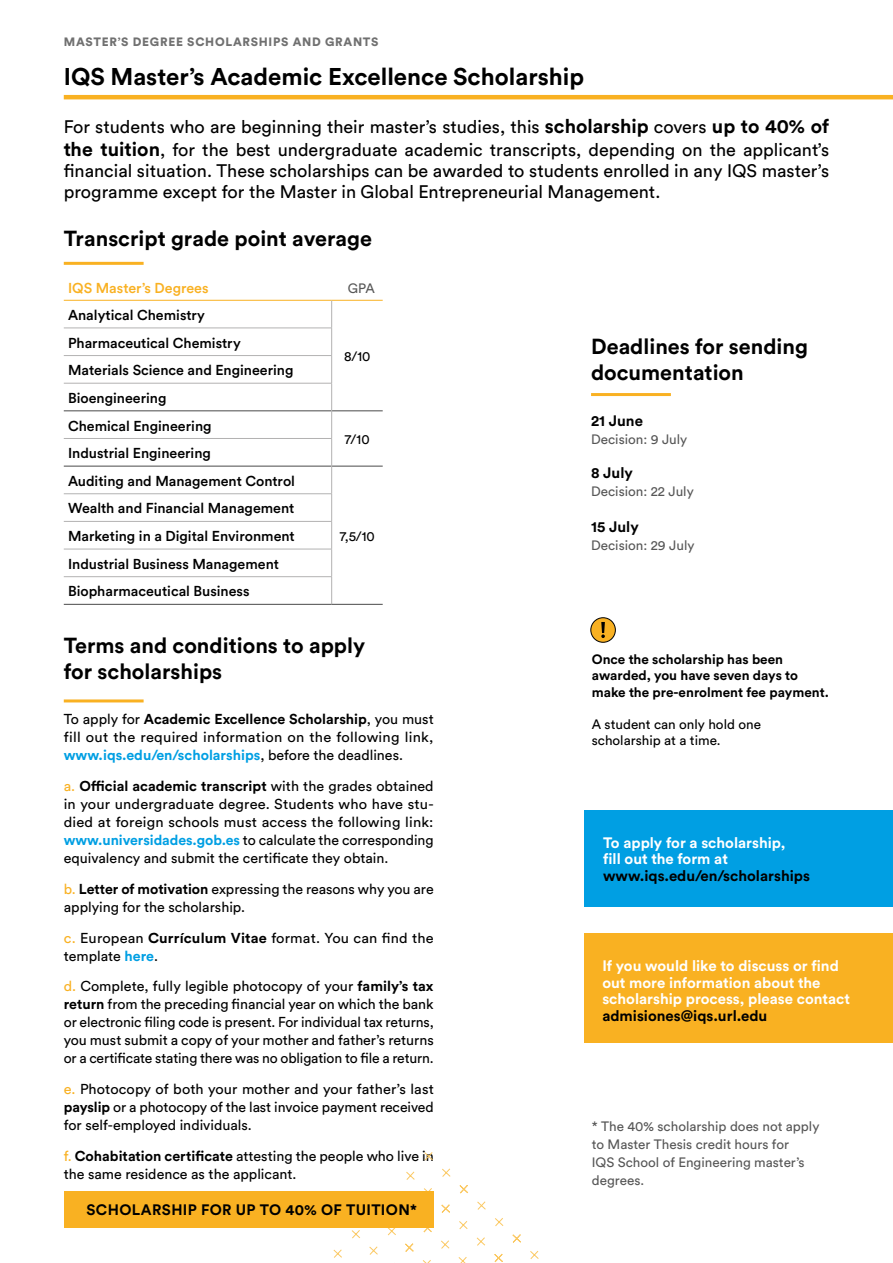
<style>
.page{position:relative;width:893px;height:1263px;background:#fff}
.page>*{position:absolute;margin:0;border:0;box-sizing:border-box;transform-origin:0 0}
.t1{font:700 24px "Circular Std";color:#000}
.t2{font:700 21.6px/26px "Circular Std";color:#000}
.t3{font:18px/21.5px "Circular Std";color:#000;text-align:justify}
.t4{font:700 15px/16.5px "Circular Std";color:#fff}
.t5{font:700 15px "Circular Std";color:#000}
.t6{font:700 15px "Circular Std";letter-spacing:.025em;color:#000}
.t7{font:14.25px/18px "Circular Std";color:#000;text-align:justify}
.t8{font:500 14.25px/27.6px "Circular Std";color:#000}
.t9{font:500 14.25px "Circular Std";color:#f9b122}
.t10{font:13.5px/18px "Circular Std";color:#575757}
.t11{font:700 13.5px/16.2px "Circular Std";color:#000}
.t12{font:13.5px/16.2px "Circular Std";color:#000}
.t13{font:900 12px "Circular Std";letter-spacing:.06em;color:#707070}
.s1{font-weight:700;font-size:19.5px}
.s2{font-weight:700}
.s3{font-weight:700;color:#009fe3}
.s4{color:#f9b122}
</style>
<div class="page">
<hr style="left:65px;top:699px;width:77px;height:3px;background:#f9b122">
<hr style="left:65px;top:262px;width:77px;height:3px;background:#f9b122">
<hr style="left:66px;top:95px;width:827px;height:4px;background:#f9b122">
<hr style="left:64px;top:604px;width:268px;height:1px;background:#4a4a4a">
<svg style="left:64px;top:299px;width:319px;height:305px"></svg>
<hr style="left:332px;top:604px;width:51px;height:1px;background:#4a4a4a">
<svg style="left:333px;top:1152px;width:206px;height:111px"></svg>
<hr style="left:593px;top:393px;width:76px;height:3px;background:#f9b122">
<div style="left:585px;top:810px;width:308px;height:96px;background:#009fe3"></div>
<div style="left:585px;top:933px;width:308px;height:110px;background:#f9b122"></div>
<div style="left:64px;top:1192px;width:370px;height:36px;background:#f9b122"></div>
<div style="left:591px;top:618px;width:24px;height:24px;background:#f9b122;border-radius:50%"></div>
<div style="left:590px;top:617px;width:26px;height:26px;border:1px solid #000;border-radius:50%"></div>
<svg style="left:601px;top:622px;width:4px;height:16px"></svg>
<p class="t13" style="left:64px;top:34px;width:316px">MASTER’S DEGREE SCHOLARSHIPS AND GRANTS</p>
<h1 class="t1" style="left:64px;top:61px;width:522px">IQS Master’s Academic Excellence Scholarship</h1>
<p class="t3" style="left:64px;top:116px;width:767px">For students who are beginning their master’s studies, this <span class="s1">scholarship</span> covers <span class="s1">up to 40% of the tuition</span>, for the best undergraduate academic transcripts, depending on the applicant’s financial situation. These scholarships can be awarded to students enrolled in any IQS master’s programme except for the Master in Global Entrepreneurial Management.</p>
<h2 class="t2" style="left:64px;top:225px;width:310px">Transcript grade point average</h2>
<p class="t9" style="left:68px;top:279px;width:142px">IQS Master’s Degrees</p>
<p class="t10" style="left:348px;top:279px;width:28px">GPA</p>
<p class="t8" style="left:68px;top:301px;width:139px">Analytical Chemistry</p>
<p class="t12" style="left:344px;top:348px;width:28px">8/10</p>
<p class="t8" style="left:68px;top:328px;width:227px">Pharmaceutical Chemistry<br>Materials Science and Engineering<br>Bioengineering<br>Chemical Engineering</p>
<p class="t12" style="left:345px;top:431px;width:26px">7/10</p>
<p class="t8" style="left:68px;top:439px;width:229px">Industrial Engineering<br>Auditing and Management Control</p>
<p class="t8" style="left:68px;top:494px;width:228px">Wealth and Financial Management<br>Marketing in a Digital Environment<br>Industrial Business Management<br>Biopharmaceutical Business</p>
<p class="t12" style="left:340px;top:528px;width:37px">7,5/10</p>
<h2 class="t2" style="left:64px;top:632px;width:303px">Terms and conditions to apply for scholarships</h2>
<p class="t7" style="left:64px;top:710px;width:371px">To apply for <span class="s2">Academic Excellence Scholarship</span>, you must fill out the required information on the following link, <span class="s3">www.iqs.edu/en/scholarships</span>, before the deadlines.</p>
<p class="t7" style="left:64px;top:777px;width:371px"><span class="s4">a.</span> <span class="s2">Official academic transcript</span> with the grades obtained in your undergraduate degree. Students who have stu&shy;died at foreign schools must access the following link: <span class="s3">www.universidades.gob.es</span> to calculate the corresponding equivalency and submit the certificate they obtain.</p>
<p class="t7" style="left:64px;top:879px;width:371px"><span class="s4">b.</span> <span class="s2">Letter of motivation</span> expressing the reasons why you are applying for the scholarship.</p>
<p class="t7" style="left:64px;top:928px;width:371px"><span class="s4">c.</span> European <span class="s2">Currículum Vitae</span> format. You can find the template <span class="s3">here</span>.</p>
<p class="t7" style="left:64px;top:977px;width:372px"><span class="s4">d.</span> Complete, fully legible photocopy of your <span class="s2">family’s tax return</span> from the preceding financial year on which the bank or electronic filing code is present. For individual tax returns, you must submit a copy of your mother and father’s returns or a certificate stating there was no obligation to file a return.</p>
<p class="t7" style="left:64px;top:1080px;width:372px"><span class="s4">e.</span> Photocopy of both your mother and your father’s last <span class="s2">payslip</span> or a photocopy of the last invoice payment received for self-employed individuals.</p>
<p class="t7" style="left:64px;top:1147px;width:371px"><span class="s4">f.</span> <span class="s2">Cohabitation certificate</span> attesting the people who live in the same residence as the applicant.</p>
<p class="t6" style="left:87px;top:1200px;width:332px">SCHOLARSHIP FOR UP TO 40% OF TUITION*</p>
<h2 class="t2" style="left:591px;top:333px;width:218px">Deadlines for sending documentation</h2>
<p class="t5" style="left:591px;top:411px;width:53px">21 June</p>
<p class="t10" style="left:591px;top:430px;width:98px">Decision: 9 July</p>
<p class="t5" style="left:591px;top:463px;width:43px">8 July</p>
<p class="t10" style="left:591px;top:482px;width:104px">Decision: 22 July</p>
<p class="t5" style="left:591px;top:517px;width:49px">15 July</p>
<p class="t10" style="left:591px;top:536px;width:105px">Decision: 29 July</p>
<p class="t11" style="left:592px;top:651px;width:239px">Once the scholarship has been awarded, you have seven days to make the pre-enrolment fee payment.</p>
<p class="t12" style="left:592px;top:716px;width:171px">A student can only hold one scholarship at a time.</p>
<p class="t4" style="left:603px;top:834px;width:184px">To apply for a scholarship, fill out the form at</p>
<p class="t5" style="left:603px;top:866px;width:208px">www.iqs.edu/en/scholarships</p>
<p class="t4" style="left:602px;top:957px;width:249px">If you would like to discuss or find out more information about the scholarship process, please contact</p>
<p class="t5" style="left:602px;top:1006px;width:166px">admisiones@iqs.url.edu</p>
<p class="t10" style="left:592px;top:1117px;width:229px">* The 40% scholarship does not apply to Master Thesis credit hours for<br>IQS School of Engineering master’s degrees.</p>
</div>
